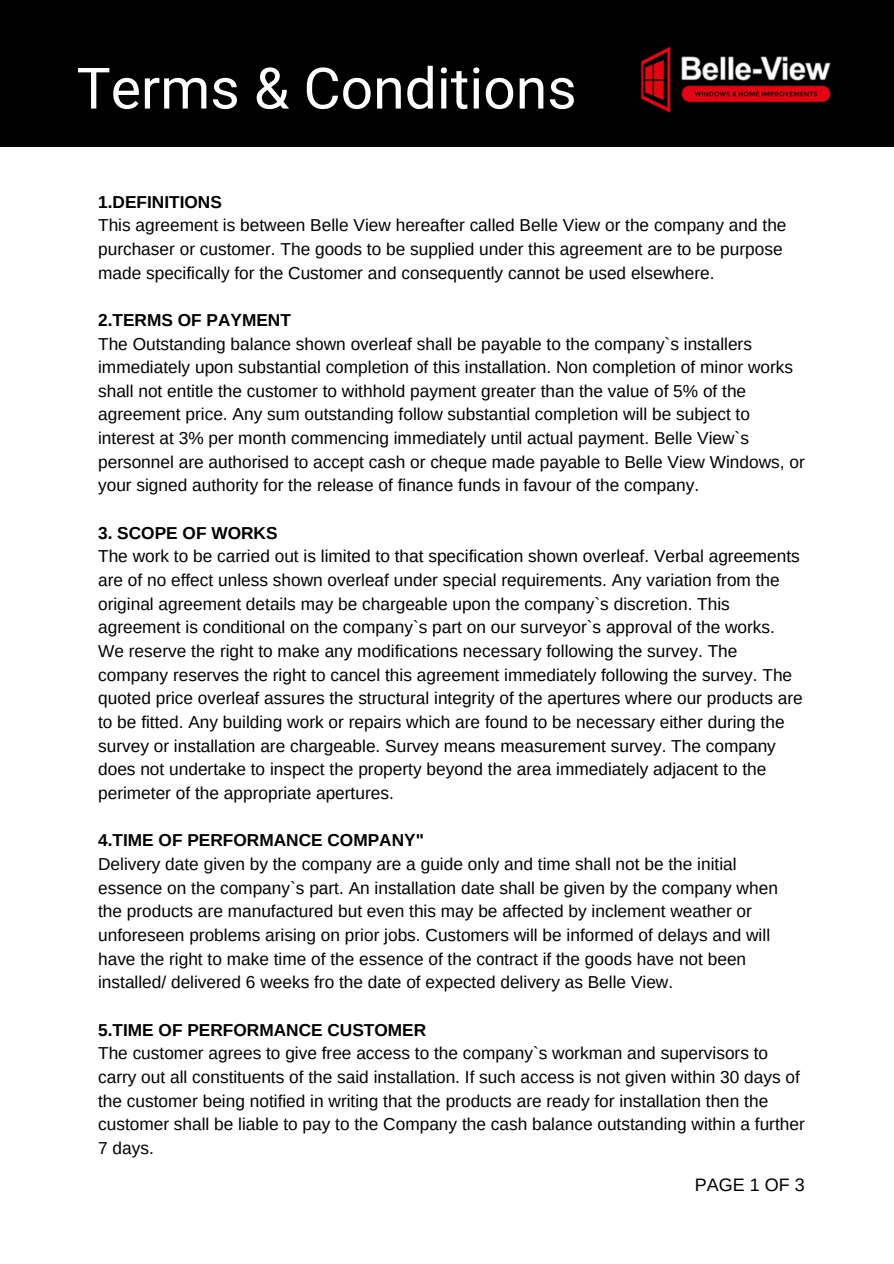
<style>
.page{position:relative;width:894px;height:1264px;background:#fff}
.page>*{position:absolute;margin:0;border:0;box-sizing:border-box;transform-origin:0 0}
.t1{font:57px "Roboto";color:#fff}
.t2{font:18px "Arimo";color:#000}
.t3{font:17.25px/23.7px "Arimo";color:#000}
.t4{font:700 17.25px "Arimo";color:#000}
</style>
<div class="page">
<div style="left:0;top:0;width:893px;height:147px;background:#000"></div>
<img style="left:640px;top:46px;width:191px;height:67px">
<h1 class="t1" style="left:77px;top:56px;width:501px">Terms &amp; Conditions</h1>
<p class="t4" style="left:98px;top:192px;width:125px">1.DEFINITIONS</p>
<p class="t3" style="left:98px;top:213px;width:689px">This agreement is between Belle View hereafter called Belle View or the company and the purchaser or customer. The goods to be supplied under this agreement are to be purpose made specifically for the Customer and consequently cannot be used elsewhere.</p>
<p class="t4" style="left:98px;top:310px;width:194px">2.TERMS OF PAYMENT</p>
<p class="t3" style="left:98px;top:331px;width:708px">The Outstanding balance shown overleaf shall be payable to the company`s installers immediately upon substantial completion of this installation. Non completion of minor works shall not entitle the customer to withhold payment greater than the value of 5% of the agreement price. Any sum outstanding follow substantial completion will be subject to interest at 3% per month commencing immediately until actual payment. Belle View`s personnel are authorised to accept cash or cheque made payable to Belle View Windows, or your signed authority for the release of finance funds in favour of the company.</p>
<p class="t4" style="left:98px;top:523px;width:181px">3. SCOPE OF WORKS</p>
<p class="t3" style="left:98px;top:544px;width:706px">The work to be carried out is limited to that specification shown overleaf. Verbal agreements are of no effect unless shown overleaf under special requirements. Any variation from the original agreement details may be chargeable upon the company`s discretion. This agreement is conditional on the company`s part on our surveyor`s approval of the works.<br>We reserve the right to make any modifications necessary following the survey. The company reserves the right to cancel this agreement immediately following the survey. The quoted price overleaf assures the structural integrity of the apertures where our products are to be fitted. Any building work or repairs which are found to be necessary either during the survey or installation are chargeable. Survey means measurement survey. The company does not undertake to inspect the property beyond the area immediately adjacent to the perimeter of the appropriate apertures.</p>
<p class="t4" style="left:98px;top:830px;width:327px">4.TIME OF PERFORMANCE COMPANY"</p>
<p class="t3" style="left:98px;top:852px;width:681px">Delivery date given by the company are a guide only and time shall not be the initial essence on the company`s part. An installation date shall be given by the company when the products are manufactured but even this may be affected by inclement weather or unforeseen problems arising on prior jobs. Customers will be informed of delays and will have the right to make time of the essence of the contract if the goods have not been installed/ delivered 6 weeks fro the date of expected delivery as Belle View.</p>
<p class="t4" style="left:98px;top:1019px;width:329px">5.TIME OF PERFORMANCE CUSTOMER</p>
<p class="t3" style="left:98px;top:1041px;width:708px">The customer agrees to give free access to the company`s workman and supervisors to carry out all constituents of the said installation. If such access is not given within 30 days of the customer being notified in writing that the products are ready for installation then the customer shall be liable to pay to the Company the cash balance outstanding within a further 7 days.</p>
<p class="t2" style="left:694px;top:1174px;width:111px">PAGE 1 OF 3</p>
</div>
